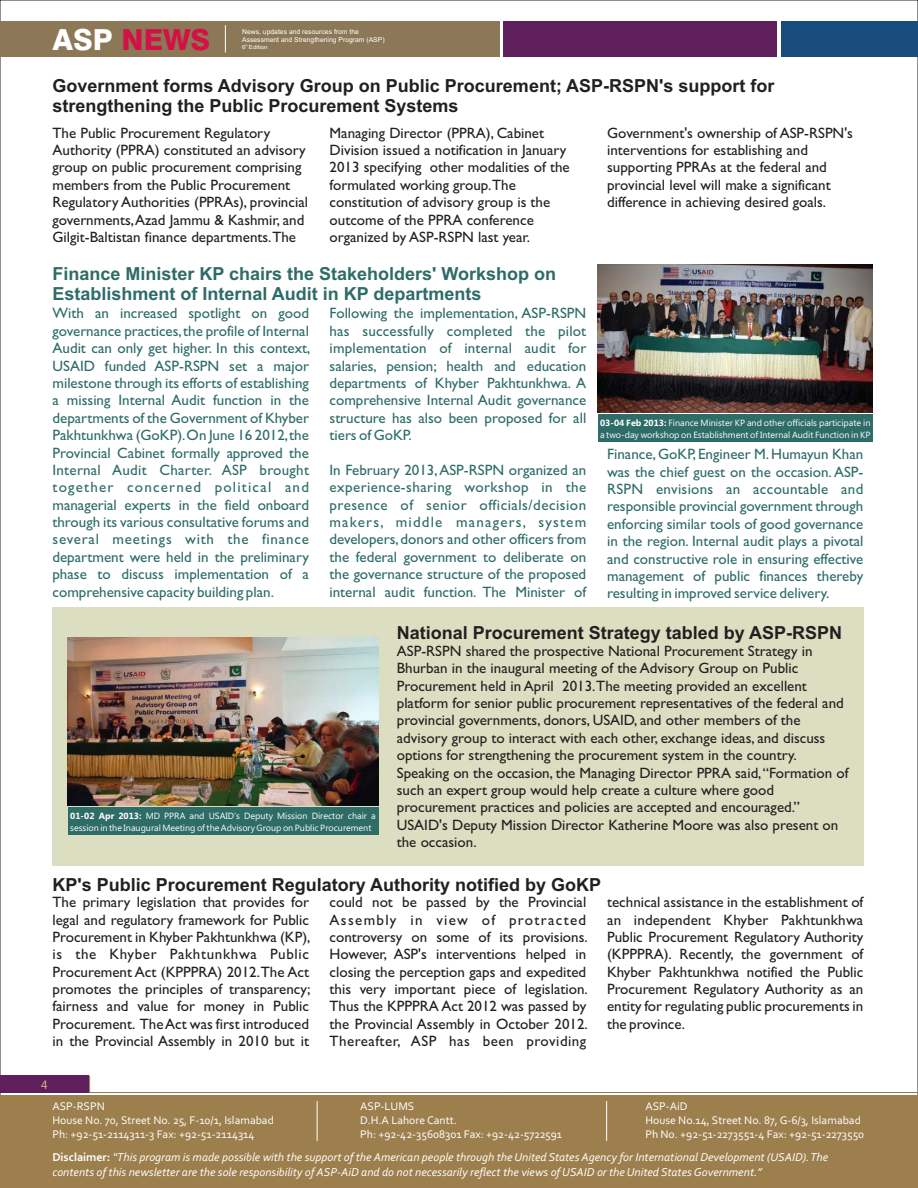
<style>
.page{position:relative;width:918px;height:1188px;background:#fff}
.page>*{position:absolute;margin:0;border:0;box-sizing:border-box;transform-origin:0 0}
.t1{font:800 28.95px "Swiss 721 BT";color:#d41145}
.t2{font:700 18px/20.1px "Arial";color:#231f20}
.t3{font:700 18px/20.1px "Arial";color:#2e6c67}
.t4{font:15px/17.4px "Gill Sans";color:#231f20}
.t5{font:15px/17.4px "Gill Sans";color:#2e6c67;text-align:justify}
.t6{font:italic 12px/14.7px "Corbel";color:#fff}
.t7{font:12px "Ebrima";color:#dec08a}
.t8{font:11.7px/14.2px "Corbel";color:#fff}
.t9{font:9px/12px "Ebrima";color:#fff}
.t10{font:6.75px/7.6px "Arial";color:#fff}
.t11{font:5.55px "Arial";color:#fff;scale:1.11 1}
.s1{color:#fff}
.s2{font-weight:700}
.s3{font-weight:700;font-style:normal}
</style>
<div class="page">
<div style="left:781px;top:21px;width:137px;height:35px;background:#184c7c"></div>
<div style="left:504px;top:21px;width:273px;height:35px;background:#5f1f5d"></div>
<div style="left:0;top:21px;width:499px;height:35px;background:#8c7857"></div>
<svg style="left:225px;top:25px;width:1px;height:28px"></svg>
<div style="left:53px;top:607px;width:811px;height:258px;background:#dcdec1"></div>
<img style="left:68px;top:637px;width:310px;height:168px">
<div style="left:68px;top:807px;width:310px;height:28px;background:#2e6c67"></div>
<div style="left:0;top:1095px;width:918px;height:93px;background:#9c7f4d"></div>
<hr style="left:317px;top:1101px;width:1px;height:40px;background:#fff">
<hr style="left:606px;top:1101px;width:1px;height:40px;background:#fff">
<div style="left:0;top:1076px;width:88px;height:17px;background:#5f1f5d"></div>
<svg style="left:89px;top:1075px;width:829px;height:18px"></svg>
<img style="left:598px;top:265px;width:275px;height:148px">
<div style="left:598px;top:415px;width:275px;height:27px;background:#2e6c67"></div>
<h1 class="t1" style="left:53px;top:28px;width:159px"><span class="s1">ASP</span> NEWS</h1>
<p class="t10" style="left:242px;top:29px;width:144px">News, updates and resources from the<br>Assessment and Strengthening Program (ASP)</p>
<p class="t11" style="left:242px;top:45px;width:24px">6 Edition</p>
<p class="t2" style="left:53px;top:77px;width:724px">Government forms Advisory Group on Public Procurement; ASP-RSPN's support for strengthening the Public Procurement Systems</p>
<p class="t4" style="left:53px;top:126px;width:257px">The Public Procurement Regulatory Authority (PPRA) constituted an advisory group on public procurement comprising members from the Public Procurement Regulatory Authorities (PPRAs), provincial governments,Azad Jammu &amp; Kashmir, and Gilgit-Baltistan finance departments.The</p>
<p class="t4" style="left:607px;top:126px;width:247px">Government's ownership of ASP-RSPN's interventions for establishing and supporting PPRAs at the federal and provincial level will make a significant difference in achieving desired goals.</p>
<p class="t4" style="left:330px;top:126px;width:242px">Managing Director (PPRA), Cabinet Division issued a notification in January 2013 specifying other modalities of the formulated working group.The constitution of advisory group is the outcome of the PPRA conference organized by ASP-RSPN last year.</p>
<p class="t3" style="left:53px;top:266px;width:505px">Finance Minister KP chairs the Stakeholders' Workshop on<br>Establishment of Internal Audit in KP departments</p>
<p class="t5" style="left:330px;top:306px;width:258px">Following the implementation, ASP-RSPN has successfully completed the pilot implementation of internal audit for salaries, pension; health and education departments of Khyber Pakhtunkhwa. A comprehensive Internal Audit governance structure has also been proposed for all tiers of GoKP.</p>
<p class="t5" style="left:330px;top:463px;width:258px">In February 2013,ASP-RSPN organized an experience-sharing workshop in the presence of senior officials/decision makers, middle managers, system developers,donors and other officers from the federal government to deliberate on the governance structure of the proposed internal audit function. The Minister of</p>
<p class="t5" style="left:52px;top:306px;width:260px">With an increased spotlight on good governance practices,the profile of Internal Audit can only get higher. In this context, USAID funded ASP-RSPN set a major milestone through its efforts of establishing a missing Internal Audit function in the departments of the Government of Khyber Pakhtunkhwa (GoKP).On June 16 2012,the Provincial Cabinet formally approved the Internal Audit Charter. ASP brought together concerned political and managerial experts in the field onboard through its various consultative forums and several meetings with the finance department were held in the preliminary phase to discuss implementation of a comprehensive capacity building plan.</p>
<p class="t9" style="left:600px;top:417px;width:272px"><span class="s2">03-04 Feb 2013:</span> Finance Minister KP and other officials participate in a two-day workshop on Establishment of Internal Audit Function in KP</p>
<p class="t5" style="left:607px;top:447px;width:258px">Finance,GoKP, Engineer M.Humayun Khan was the chief guest on the occasion.ASP-RSPN envisions an accountable and responsible provincial government through enforcing similar tools of good governance in the region. Internal audit plays a pivotal and constructive role in ensuring effective management of public finances thereby resulting in improved service delivery.</p>
<p class="t9" style="left:70px;top:810px;width:307px"><span class="s2">01-02 Apr 2013:</span> MD PPRA and USAID’s Deputy Mission Director chair a session in the Inaugural Meeting of the Advisory Group on Public Procurement</p>
<p class="t2" style="left:397px;top:624px;width:447px">National Procurement Strategy tabled by ASP-RSPN</p>
<p class="t4" style="left:397px;top:644px;width:453px">ASP-RSPN shared the prospective National Procurement Strategy in Bhurban in the inaugural meeting of the Advisory Group on Public Procurement held in April 2013.The meeting provided an excellent platform for senior public procurement representatives of the federal and provincial governments, donors, USAID, and other members of the advisory group to interact with each other, exchange ideas, and discuss options for strengthening the procurement system in the country.<br>Speaking on the occasion, the Managing Director PPRA said,“Formation of such an expert group would help create a culture where good procurement practices and policies are accepted and encouraged.” USAID's Deputy Mission Director Katherine Moore was also present on the occasion.</p>
<p class="t2" style="left:53px;top:876px;width:550px">KP's Public Procurement Regulatory Authority notified by GoKP</p>
<p class="t4" style="left:53px;top:895px;width:260px;text-align:justify">The primary legislation that provides for legal and regulatory framework for Public Procurement in Khyber Pakhtunkhwa (KP), is the Khyber Pakhtunkhwa Public Procurement Act (KPPPRA) 2012.The Act promotes the principles of transparency; fairness and value for money in Public Procurement. The Act was first introduced in the Provincial Assembly in 2010 but it</p>
<p class="t4" style="left:607px;top:895px;width:258px;text-align:justify">technical assistance in the establishment of an independent Khyber Pakhtunkhwa Public Procurement Regulatory Authority (KPPPRA). Recently, the government of Khyber Pakhtunkhwa notified the Public Procurement Regulatory Authority as an entity for regulating public procurements in the province.</p>
<p class="t4" style="left:330px;top:895px;width:260px;text-align:justify">could not be passed by the Provincial Assembly in view of protracted controversy on some of its provisions.<br>However, ASP's interventions helped in closing the perception gaps and expedited this very important piece of legislation.<br>Thus the KPPPRA Act 2012 was passed by the Provincial Assembly in October 2012.<br>Thereafter, ASP has been providing</p>
<p class="t7" style="left:41px;top:1080px;width:8px">4</p>
<p class="t8" style="left:52px;top:1100px;width:223px">ASP-RSPN<br>House No. 70, Street No. 25, F-10/1, Islamabad<br>Ph: +92-51-2114311-3 Fax: +92-51-2114314</p>
<p class="t8" style="left:360px;top:1100px;width:203px">ASP-LUMS<br>D.H.A Lahore Cantt.<br>Ph: +92-42-35608301 Fax: +92-42-5722591</p>
<p class="t8" style="left:645px;top:1100px;width:220px">ASP-AiD<br>House No.14, Street No. 87, G-6/3, Islamabad<br>Ph No. +92-51-2273551-4 Fax: +92-51-2273550</p>
<p class="t6" style="left:52px;top:1151px;width:777px"><span class="s3">Disclaimer:</span> “This program is made possible with the support of the American people through the United States Agency for International Development (USAID). The contents of this newsletter are the sole responsibility of ASP-AiD and do not necessarily reflect the views of USAID or the United States Government.”</p>
</div>
